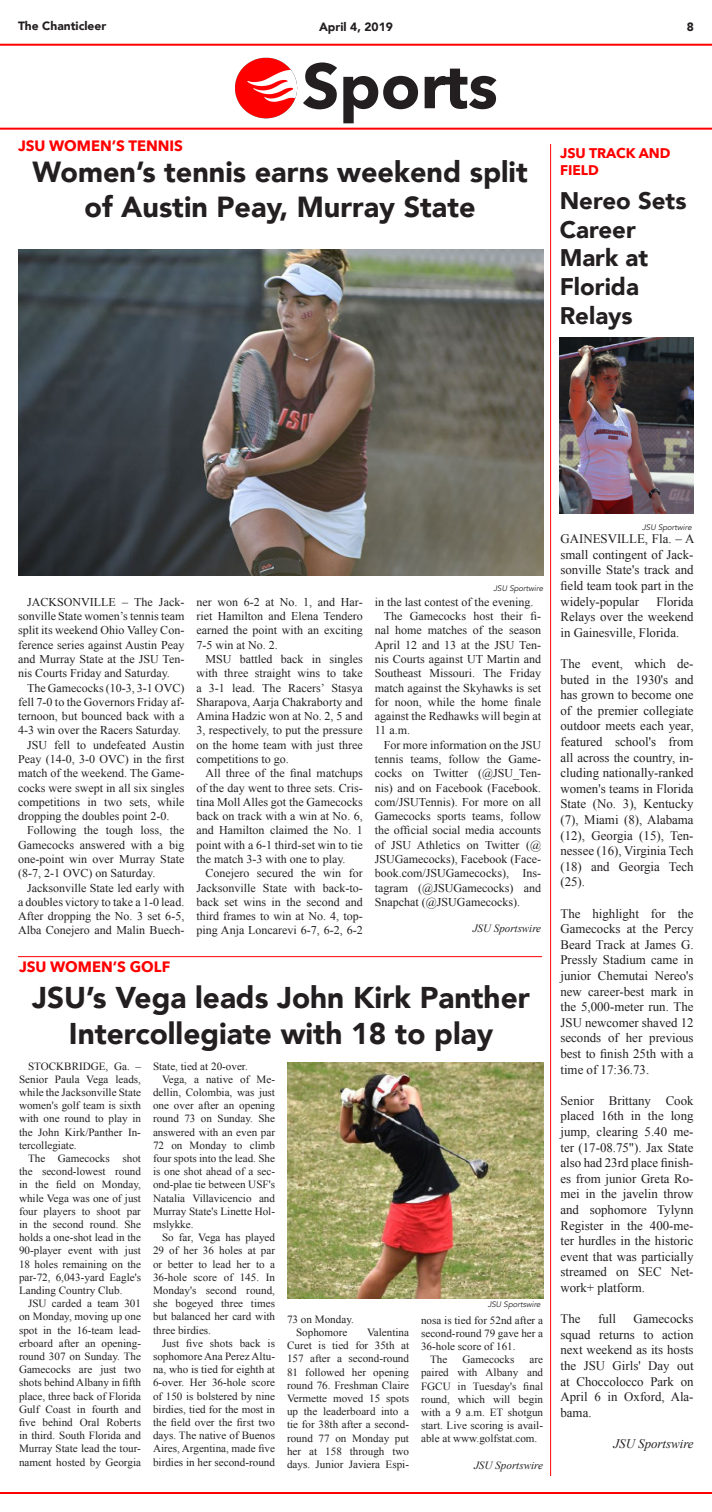
<style>
.page{position:relative;width:712px;height:1512px;background:#fff}
.page>*{position:absolute;margin:0;border:0;box-sizing:border-box;transform-origin:0 0}
.t1{font:700 63px "Avenir Next";color:#231f20}
.t2{font:900 30px/36px "Avenir";color:#231f20;text-align:center}
.t3{font:900 29px/34.8px "Avenir";color:#231f20;text-align:center}
.t4{font:900 24px/28.8px "Avenir";color:#231f20}
.t5{font:700 15px "Avenir Next";color:#f00}
.t6{font:700 14px/16.8px "Avenir Next";color:#f00}
.t7{font:13px/15.6px "Times New Roman";color:#231f20;text-align:justify}
.t8{font:italic 13px "Times New Roman";color:#231f20}
.t9{font:900 12px "Avenir";color:#231f20}
.t10{font:11.9px/14.3px "Times New Roman";color:#231f20;text-align:justify}
.t11{font:italic 11.1px "Times New Roman";color:#231f20}
.t12{font:11px/13.2px "Times New Roman";color:#231f20;text-align:justify}
.t13{font:italic 11px "Times New Roman";color:#231f20}
.t14{font:italic 8px "Avenir";color:#231f20}
</style>
<div class="page">
<img style="left:235px;top:57px;width:63px;height:62px">
<hr style="left:0;top:128px;width:711px;height:2px;background:#f00">
<hr style="left:0;top:44px;width:711px;height:2px;background:#f00">
<hr style="left:0;top:1492px;width:711px;height:2px;background:#f00">
<hr style="left:550px;top:144px;width:1px;height:1332px;background:#f00">
<hr style="left:18px;top:956px;width:524px;height:1px;background:#f00">
<img style="left:287px;top:1062px;width:256px;height:237px">
<img style="left:559px;top:337px;width:134px;height:176px">
<img style="left:18px;top:250px;width:525px;height:326px">
<p class="t9" style="left:18px;top:16px;width:90px">The Chanticleer</p>
<p class="t9" style="left:319px;top:16px;width:75px">April 4, 2019</p>
<p class="t9" style="left:686px;top:16px;width:9px">8</p>
<p class="t1" style="left:302px;top:32px;width:197px">Sports</p>
<p class="t5" style="left:18px;top:132px;width:166px">JSU WOMEN’S TENNIS</p>
<p class="t3" style="left:32px;top:154px;width:496px">Women’s tennis earns weekend split of Austin Peay, Murray State</p>
<p class="t6" style="left:560px;top:144px;width:112px">JSU TRACK AND<br>FIELD</p>
<p class="t4" style="left:559px;top:185px;width:128px">Nereo Sets<br>Career<br>Mark at<br>Florida</p>
<p class="t4" style="left:559px;top:301px;width:74px">Relays</p>
<p class="t10" style="left:18px;top:595px;width:168px;text-indent:9px">JACKSONVILLE – The Jack&shy;sonville State women’s tennis team split its weekend Ohio Valley Con&shy;ference series against Austin Peay and Murray State at the JSU Ten&shy;nis Courts Friday and Saturday.</p>
<p class="t10" style="left:18px;top:680px;width:168px;text-indent:9px">The Gamecocks (10-3, 3-1 OVC) fell 7-0 to the Governors Friday af&shy;ternoon, but bounced back with a 4-3 win over the Racers Saturday.</p>
<p class="t10" style="left:18px;top:737px;width:168px;text-indent:9px">JSU fell to undefeated Austin Peay (14-0, 3-0 OVC) in the first match of the weekend. The Game&shy;cocks were swept in all six singles competitions in two sets, while dropping the doubles point 2-0.</p>
<p class="t10" style="left:18px;top:823px;width:168px;text-indent:9px">Following the tough loss, the Gamecocks answered with a big one-point win over Murray State (8-7, 2-1 OVC) on Saturday.</p>
<p class="t10" style="left:18px;top:880px;width:168px;text-indent:9px">Jacksonville State led early with a doubles victory to take a 1-0 lead.<br>After dropping the No. 3 set 6-5, Alba Conejero and Malin Buech-</p>
<p class="t10" style="left:196px;top:595px;width:168px">ner won 6-2 at No. 1, and Har&shy;riet Hamilton and Elena Tendero earned the point with an exciting 7-5 win at No. 2.</p>
<p class="t10" style="left:196px;top:652px;width:168px;text-indent:9px">MSU battled back in singles with three straight wins to take a 3-1 lead. The Racers’ Stasya Sharapova, Aarja Chakraborty and Amina Hadzic won at No. 2, 5 and 3, respectively, to put the pressure on the home team with just three competitions to go.</p>
<p class="t10" style="left:196px;top:766px;width:168px;text-indent:9px">All three of the final matchups of the day went to three sets. Cris&shy;tina Moll Alles got the Gamecocks back on track with a win at No. 6, and Hamilton claimed the No. 1 point with a 6-1 third-set win to tie the match 3-3 with one to play.</p>
<p class="t10" style="left:196px;top:866px;width:168px;text-indent:9px">Conejero secured the win for Jacksonville State with back-to&shy;back set wins in the second and third frames to win at No. 4, top&shy;ping Anja Loncarevi 6-7, 6-2, 6-2</p>
<p class="t14" style="left:493px;top:583px;width:51px">JSU Sportwire</p>
<p class="t10" style="left:374px;top:595px;width:160px">in the last contest of the evening.</p>
<p class="t10" style="left:374px;top:609px;width:168px;text-indent:9px">The Gamecocks host their fi&shy;nal home matches of the season April 12 and 13 at the JSU Ten&shy;nis Courts against UT Martin and Southeast Missouri. The Friday match against the Skyhawks is set for noon, while the home finale against the Redhawks will begin at 11 a.m.</p>
<p class="t10" style="left:374px;top:737px;width:168px;text-indent:9px">For more information on the JSU tennis teams, follow the Game&shy;cocks on Twitter (@JSU_Ten&shy;nis) and on Facebook (Facebook. com/JSUTennis). For more on all Gamecocks sports teams, follow the official social media accounts of JSU Athletics on Twitter (@ JSUGamecocks), Facebook (Face&shy;book.com/JSUGamecocks), Ins&shy;tagram (@JSUGamecocks) and Snapchat (@JSUGamecocks).</p>
<p class="t11" style="left:472px;top:921px;width:70px">JSU Sportswire</p>
<p class="t5" style="left:19px;top:954px;width:153px">JSU WOMEN’S GOLF</p>
<p class="t2" style="left:32px;top:979px;width:499px">JSU’s Vega leads John Kirk Panther<br>Intercollegiate with 18 to play</p>
<p class="t12" style="left:19px;top:1059px;width:123px;text-indent:9px">STOCKBRIDGE, Ga. – Senior Paula Vega leads, while the Jacksonville State women's golf team is sixth with one round to play in the John Kirk/Panther In&shy;tercollegiate.</p>
<p class="t12" style="left:19px;top:1152px;width:123px;text-indent:9px">The Gamecocks shot the second-lowest round in the field on Monday, while Vega was one of just four players to shoot par in the second round. She holds a one-shot lead in the 90-player event with just 18 holes remaining on the par-72, 6,043-yard Eagle's Landing Country Club.</p>
<p class="t12" style="left:19px;top:1297px;width:123px;text-indent:9px">JSU carded a team 301 on Monday, moving up one spot in the 16-team lead&shy;erboard after an opening&shy;round 307 on Sunday. The Gamecocks are just two shots behind Albany in fifth place, three back of Florida Gulf Coast in fourth and five behind Oral Roberts in third. South Florida and Murray State lead the tour&shy;nament hosted by Georgia</p>
<p class="t12" style="left:153px;top:1059px;width:96px">State, tied at 20-over.</p>
<p class="t12" style="left:153px;top:1072px;width:123px;text-indent:9px">Vega, a native of Me&shy;dellin, Colombia, was just one over after an opening round 73 on Sunday. She answered with an even par 72 on Monday to climb four spots into the lead. She is one shot ahead of a sec&shy;ond-plae tie between USF's Natalia Villavicencio and Murray State's Linette Hol&shy;mslykke.</p>
<p class="t12" style="left:153px;top:1231px;width:123px;text-indent:9px">So far, Vega has played 29 of her 36 holes at par or better to lead her to a 36-hole score of 145. In Monday's second round, she bogeyed three times but balanced her card with three birdies.</p>
<p class="t12" style="left:153px;top:1336px;width:123px;text-indent:9px">Just five shots back is sophomore Ana Perez Altu&shy;na, who is tied for eighth at 6-over. Her 36-hole score of 150 is bolstered by nine birdies, tied for the most in the field over the first two days. The native of Buenos Aires, Argentina, made five birdies in her second-round</p>
<p class="t12" style="left:287px;top:1312px;width:68px">73 on Monday.</p>
<p class="t12" style="left:296px;top:1326px;width:53px">Sophomore</p>
<p class="t12" style="left:287px;top:1326px;width:123px;text-indent:80px">Valentina Curet is tied for 35th at 157 after a second-round 81 followed her opening round 76. Freshman Claire Vermette moved 15 spots up the leaderboard into a tie for 38th after a second&shy;round 77 on Monday put her at 158 through two days. Junior Javiera Espi-</p>
<p class="t14" style="left:487px;top:1299px;width:54px">JSU Sportswire</p>
<p class="t12" style="left:421px;top:1313px;width:123px">nosa is tied for 52nd after a second-round 79 gave her a 36-hole score of 161.</p>
<p class="t12" style="left:430px;top:1353px;width:19px">The</p>
<p class="t12" style="left:462px;top:1353px;width:53px">Gamecocks</p>
<p class="t12" style="left:421px;top:1353px;width:123px;text-indent:108px">are paired with Albany and FGCU in Tuesday's final round, which will begin with a 9 a.m. ET shotgun start. Live scoring is avail&shy;able at www.golfstat.com.</p>
<p class="t13" style="left:474px;top:1457px;width:71px">JSU Sportswire</p>
<p class="t14" style="left:642px;top:523px;width:51px">JSU Sportwire</p>
<p class="t7" style="left:560px;top:531px;width:135px">GAINESVILLE, Fla. – A small contingent of Jack&shy;sonville State's track and field team took part in the widely-popular</p>
<p class="t7" style="left:560px;top:593px;width:135px;text-indent:96px">Florida Relays over the weekend in Gainesville, Florida.</p>
<p class="t7" style="left:560px;top:656px;width:135px">The event, which de&shy;buted in the 1930's and has grown to become one of the premier collegiate outdoor meets each year, featured school's from all across the country, in&shy;cluding nationally-ranked women's teams in Florida State (No. 3), Kentucky (7), Miami (8), Alabama (12), Georgia (15), Ten&shy;nessee (16), Virginia Tech (18) and Georgia Tech (25).</p>
<p class="t7" style="left:560px;top:905px;width:135px">The highlight for the Gamecocks at the Percy Beard Track at James G.<br>Pressly Stadium came in junior Chemutai Nereo's new career-best mark in the 5,000-meter run. The JSU newcomer shaved 12 seconds of her previous best to finish 25th with a time of 17:36.73.</p>
<p class="t7" style="left:560px;top:1092px;width:135px">Senior Brittany Cook placed 16th in the long jump, clearing 5.40 me&shy;ter (17-08.75"). Jax State also had 23rd place finish&shy;es from junior Greta Ro&shy;mei in the javelin throw and sophomore Tylynn Register in the 400-me&shy;ter hurdles in the historic event that was particially streamed on SEC Net&shy;work+ platform.</p>
<p class="t7" style="left:560px;top:1311px;width:22px">The</p>
<p class="t7" style="left:598px;top:1311px;width:19px">full</p>
<p class="t7" style="left:560px;top:1311px;width:135px;text-indent:73px">Gamecocks squad returns to action next weekend as its hosts the JSU Girls' Day out at Choccolocco Park on April 6 in Oxford, Ala&shy;bama.</p>
<p class="t8" style="left:613px;top:1435px;width:81px">JSU Sportswire</p>
</div>
